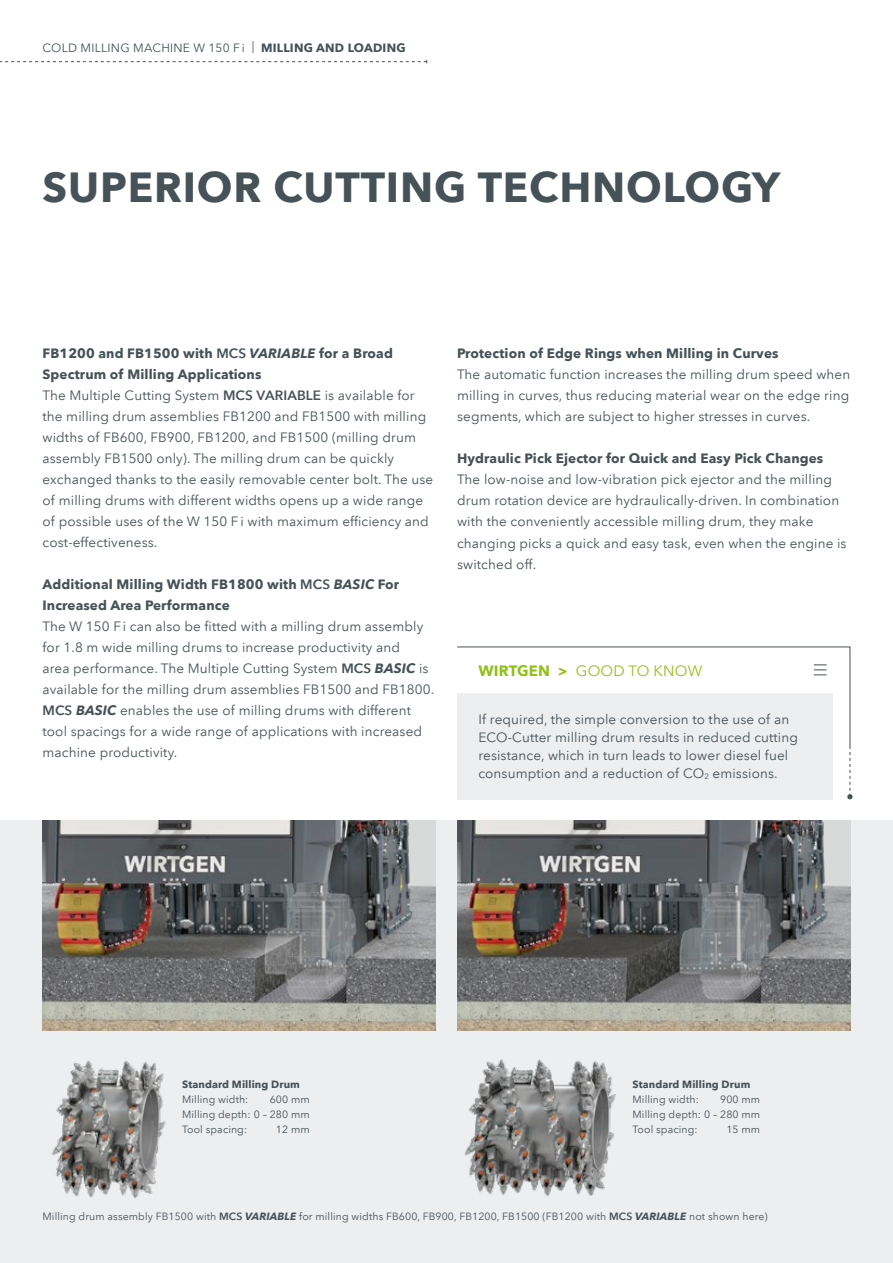
<style>
.page{position:relative;width:893px;height:1263px;background:#fff}
.page>*{position:absolute;margin:0;border:0;box-sizing:border-box;transform-origin:0 0}
.t1{font:700 42px "Avenir Next LT Pro";letter-spacing:.02em;color:#465257}
.t2{font:15px "Avenir Next LT Pro";letter-spacing:.01em;color:#94c01a}
.t3{font:13.5px/21px "Avenir Next LT Pro";letter-spacing:.01em;color:#465257}
.t4{font:700 13.5px/21px "Avenir Next LT Pro";letter-spacing:.01em;color:#465257}
.t5{font:12px "Avenir Next LT Pro";letter-spacing:.02em;color:#465257}
.t6{font:10.5px/15px "Avenir Next LT Pro";letter-spacing:.01em;color:#465257;text-align:justify}
.t7{font:700 10.5px "Avenir Next LT Pro";letter-spacing:.01em;color:#465257}
.s1{font-weight:700}
.s2{font-weight:600}
.s3{font-weight:700;font-style:italic}
.s4{font-style:italic}
</style>
<div class="page">
<div style="left:0;top:820px;width:893px;height:443px;background:#eceef0"></div>
<img style="left:465px;top:1059px;width:151px;height:137px">
<img style="left:52px;top:1060px;width:114px;height:138px">
<img style="left:43px;top:820px;width:393px;height:210px">
<img style="left:457px;top:820px;width:393px;height:210px">
<svg style="left:0;top:60px;width:427px;height:3px"></svg>
<svg style="left:457px;top:646px;width:396px;height:153px"></svg>
<p class="t5" style="left:43px;top:40px;width:365px">COLD MILLING MACHINE W 150 F i | <span class="s1">MILLING AND LOADING</span></p>
<h1 class="t1" style="left:43px;top:161px;width:739px">SUPERIOR CUTTING TECHNOLOGY</h1>
<p class="t3" style="left:43px;top:343px;width:392px"><span class="s1">FB1200 and FB1500 with</span> <span class="s2">MCS</span> <span class="s3">VARIABLE</span> <span class="s1">for a Broad Spectrum of Milling Applications<br></span>The Multiple Cutting System <span class="s2">MCS VARIABLE</span> is available for the milling drum assemblies FB1200 and FB1500 with milling widths of FB600, FB900, FB1200, and FB1500 (milling drum assembly FB1500 only). The milling drum can be quickly exchanged thanks to the easily removable center bolt. The use of milling drums with different widths opens up a wide range of possible uses of the W 150 F i with maximum efficiency and cost-effectiveness.</p>
<p class="t4" style="left:43px;top:574px;width:358px">Additional Milling Width FB1800 with <span class="s2">MCS</span> <span class="s4">BASIC</span> For<br>Increased Area Performance</p>
<p class="t3" style="left:43px;top:616px;width:393px">The W 150 F i can also be fitted with a milling drum assembly for 1.8 m wide milling drums to increase productivity and<br>area performance. The Multiple Cutting System <span class="s2">MCS</span> <span class="s3">BASIC</span> is available for the milling drum assemblies FB1500 and FB1800.<br><span class="s2">MCS</span> <span class="s3">BASIC</span> enables the use of milling drums with different tool spacings for a wide range of applications with increased machine productivity.</p>
<p class="t4" style="left:457px;top:343px;width:323px">Protection of Edge Rings when Milling in Curves</p>
<p class="t3" style="left:457px;top:364px;width:395px;text-align:justify">The automatic function increases the milling drum speed when milling in curves, thus reducing material wear on the edge ring segments, which are subject to higher stresses in curves.</p>
<p class="t4" style="left:457px;top:448px;width:368px">Hydraulic Pick Ejector for Quick and Easy Pick Changes</p>
<p class="t3" style="left:457px;top:469px;width:391px">The low-noise and low-vibration pick ejector and the milling drum rotation device are hydraulically-driven. In combination with the conveniently accessible milling drum, they make changing picks a quick and easy task, even when the engine is switched off.</p>
<p class="t2" style="left:478px;top:661px;width:225px"><span class="s1">WIRTGEN &gt;</span> GOOD TO KNOW</p>
<p class="t3" style="left:478px;top:710px;width:321px;line-height:18px">If required, the simple conversion to the use of an ECO-Cutter milling drum results in reduced cutting resistance, which in turn leads to lower diesel fuel consumption and a reduction of CO<sub>2</sub> emissions.</p>
<p class="t7" style="left:182px;top:1078px;width:119px">Standard Milling Drum</p>
<p class="t6" style="left:182px;top:1092px;width:68px">Milling width:</p>
<p class="t6" style="left:182px;top:1092px;width:129px;text-indent:88px">600 mm Milling depth: 0 – 280 mm Tool spacing:</p>
<p class="t6" style="left:276px;top:1122px;width:35px">12 mm</p>
<p class="t7" style="left:632px;top:1078px;width:119px">Standard Milling Drum</p>
<p class="t6" style="left:632px;top:1092px;width:68px">Milling width:</p>
<p class="t6" style="left:632px;top:1092px;width:129px;text-indent:88px">900 mm Milling depth: 0 – 280 mm Tool spacing:</p>
<p class="t6" style="left:726px;top:1122px;width:35px">15 mm</p>
<p class="t6" style="left:43px;top:1209px;width:727px">Milling drum assembly FB1500 with <span class="s2">MCS</span> <span class="s3">VARIABLE</span> for milling widths FB600, FB900, FB1200, FB1500 (FB1200 with <span class="s2">MCS</span> <span class="s3">VARIABLE</span> not shown here)</p>
</div>
